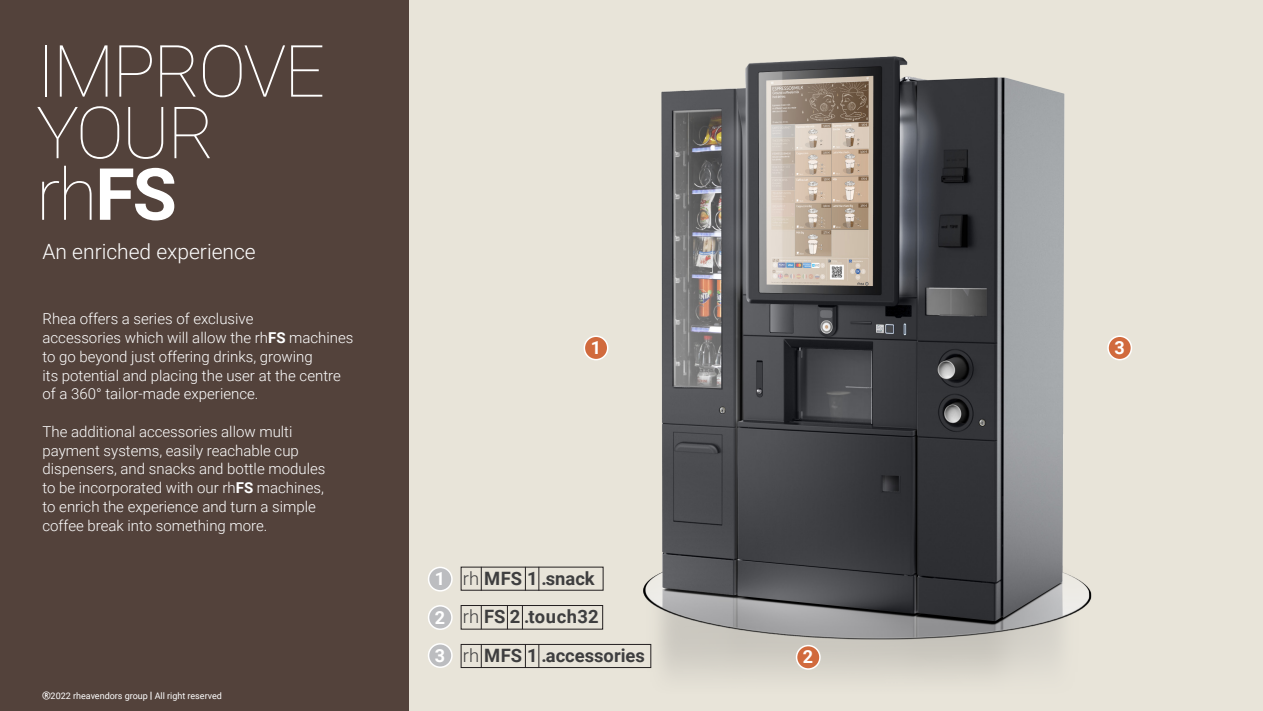
<style>
.page{position:relative;width:1263px;height:711px;background:#fff}
.page>*{position:absolute;margin:0;border:0;box-sizing:border-box;transform-origin:0 0}
.t1{font:100 72px/61.5px "Roboto";letter-spacing:-.03em;color:#fff}
.t2{font:300 21px "Roboto";color:#fff}
.t3{font:700 18.3px/38.5px "Roboto";color:#3e3e3f}
.t4{font:700 18px/38.1px "Roboto";color:#fff;text-align:justify}
.t5{font:300 15px/18.8px "Roboto";color:#fff}
.t6{font:9px "Roboto";color:#fff}
.s1{font-weight:700}
.s2{font-family:"Andale Mono";font-size:13.5px}
.s3{font-weight:300}
</style>
<div class="page">
<div style="left:408px;top:0;width:855px;height:710px;background:#e8e4d9"></div>
<div style="left:0;top:0;width:408px;height:710px;background:#53423b"></div>
<img style="left:522px;top:23px;width:741px;height:671px">
<div style="left:584px;top:336px;width:24px;height:23px;background:#d16a3d;border-radius:50%"></div>
<div style="left:584px;top:335px;width:24px;height:25px;border:2px solid #fff;border-radius:50%"></div>
<div style="left:1108px;top:336px;width:23px;height:23px;background:#d16a3d;border-radius:50%"></div>
<div style="left:1107px;top:335px;width:25px;height:25px;border:2px solid #fff;border-radius:50%"></div>
<div style="left:796px;top:645px;width:24px;height:23px;background:#d16a3d;border-radius:50%"></div>
<div style="left:796px;top:644px;width:25px;height:25px;border:2px solid #fff;border-radius:50%"></div>
<div style="left:461px;top:643px;width:190px;height:24px;border:1px solid #231f20"></div>
<svg style="left:481px;top:643px;width:1px;height:24px"></svg>
<svg style="left:538px;top:643px;width:1px;height:24px"></svg>
<svg style="left:525px;top:643px;width:1px;height:24px"></svg>
<svg style="left:481px;top:566px;width:1px;height:24px"></svg>
<svg style="left:538px;top:566px;width:1px;height:24px"></svg>
<svg style="left:525px;top:566px;width:1px;height:24px"></svg>
<div style="left:461px;top:604px;width:142px;height:25px;border:1px solid #231f20"></div>
<svg style="left:481px;top:605px;width:1px;height:23px"></svg>
<svg style="left:507px;top:605px;width:1px;height:23px"></svg>
<svg style="left:522px;top:605px;width:1px;height:23px"></svg>
<div style="left:428px;top:567px;width:24px;height:23px;background:#bcbdc0;border-radius:50%"></div>
<div style="left:428px;top:566px;width:25px;height:25px;border:2px solid #fff;border-radius:50%"></div>
<div style="left:428px;top:605px;width:24px;height:23px;background:#bcbdc0;border-radius:50%"></div>
<div style="left:428px;top:604px;width:25px;height:25px;border:2px solid #fff;border-radius:50%"></div>
<div style="left:428px;top:643px;width:24px;height:23px;background:#bcbdc0;border-radius:50%"></div>
<div style="left:428px;top:642px;width:25px;height:25px;border:2px solid #fff;border-radius:50%"></div>
<h1 class="t1" style="left:36px;top:41px;width:290px">IMPROVE<br>YOUR rh<span class="s1">FS</span></h1>
<h2 class="t2" style="left:43px;top:239px;width:215px">An enriched experience</h2>
<p class="t5" style="left:43px;top:309px;width:312px">Rhea offers a series of exclusive<br>accessories which will allow the rh<span class="s1">FS</span> machines to go beyond just offering drinks, growing<br>its potential and placing the user at the centre of a 360° tailor-made experience.</p>
<p class="t5" style="left:43px;top:422px;width:284px">The additional accessories allow multi payment systems, easily reachable cup dispensers, and snacks and bottle modules to be incorporated with our rh<span class="s1">FS</span> machines, to enrich the experience and turn a simple coffee break into something more.</p>
<p class="t6" style="left:43px;top:689px;width:181px"><span class="s2">®</span>2022 rheavendors group All right reserved</p>
<p class="t4" style="left:591px;top:328px;width:12px">1</p>
<p class="t4" style="left:1114px;top:328px;width:12px">3</p>
<p class="t4" style="left:435px;top:559px;width:12px">1<br>2<br>3</p>
<p class="t3" style="left:463px;top:558px;width:137px"><span class="s3">rh</span> MFS 1 .snack <span class="s3">rh</span> FS 2 .touch32</p>
<p class="t3" style="left:463px;top:636px;width:184px"><span class="s3">rh</span> MFS 1 .accessories</p>
<p class="t4" style="left:803px;top:637px;width:12px">2</p>
</div>
